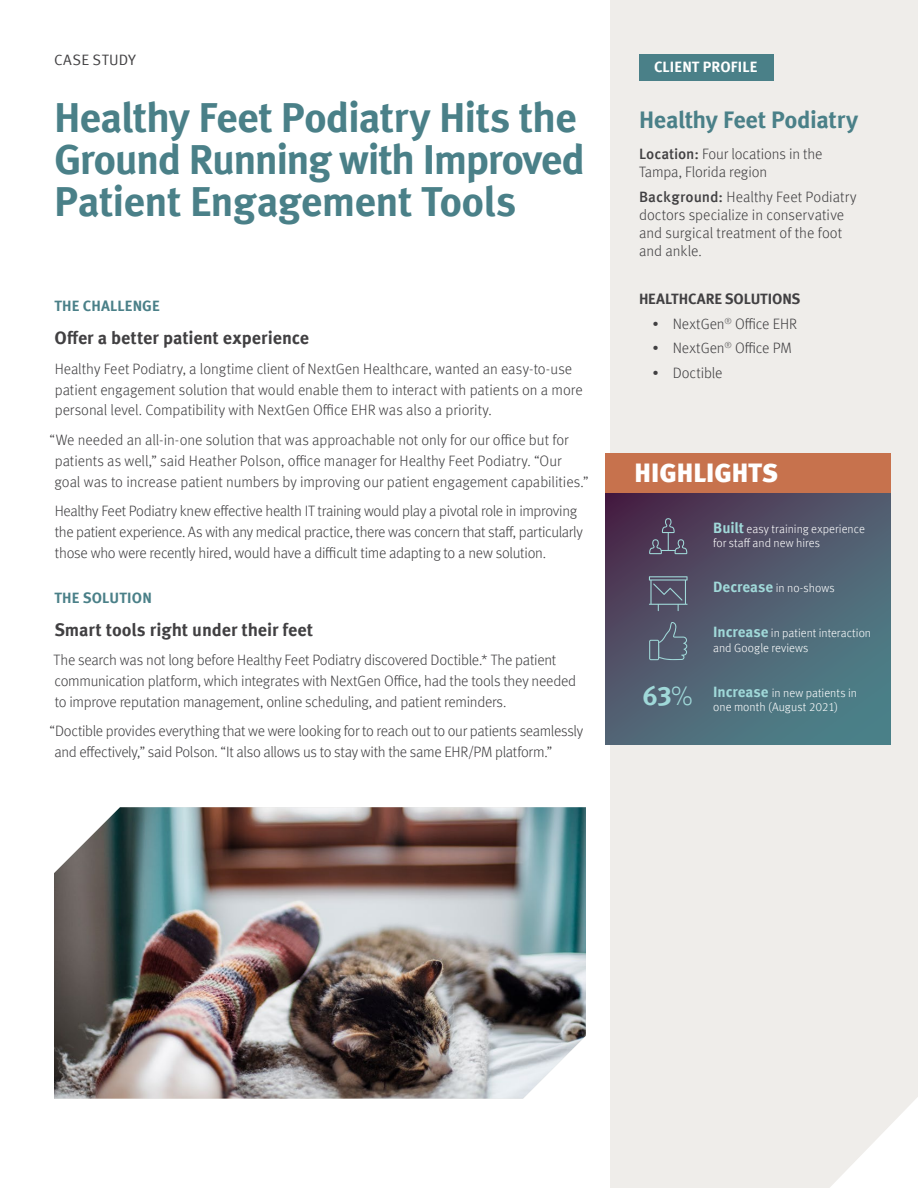
<style>
.page{position:relative;width:918px;height:1188px;background:#fff}
.page>*{position:absolute;margin:0;border:0;box-sizing:border-box;transform-origin:0 0}
.t1{font:700 42px/42px "Meta Offc";letter-spacing:-.03em;color:#4a8088}
.t2{font:700 27px "Meta Offc";color:#a0d9d9}
.t3{font:900 26.25px "Meta Offc";color:#fff}
.t4{font:700 24px "Meta Offc";letter-spacing:-.015em;color:#4a8088}
.t5{font:700 18px "Meta Offc";letter-spacing:-.005em;color:#414042}
.t6{font:300 15px/20.7px "Meta Offc";letter-spacing:-.01em;color:#414042}
.t7{font:700 15px "Meta Offc";letter-spacing:.01em;color:#4a8088}
.t8{font:700 15px "Meta Offc";letter-spacing:-.01em;color:#414042}
.t9{font:700 15px "Meta Offc";letter-spacing:.01em;color:#fff}
.t10{font:15px "Meta Offc Norm";letter-spacing:.025em;color:#414042}
.t11{font:300 12px/14.4px "Meta Offc";color:#fff}
.s1{font-weight:500}
.s2{font-weight:700;font-size:15px;color:#a0d9d9}
.s3{font-weight:300}
</style>
<div class="page">
<div style="left:610px;top:0;width:308px;height:1188px;background:#efedea"></div>
<div style="left:639px;top:54px;width:134px;height:26px;background:#4a8088"></div>
<svg style="left:606px;top:493px;width:285px;height:251px;background:#4f5e70"></svg>
<div style="left:606px;top:454px;width:285px;height:39px;background:#c7724d"></div>
<svg style="left:830px;top:1097px;width:88px;height:91px"></svg>
<svg style="left:649px;top:622px;width:38px;height:38px"></svg>
<svg style="left:649px;top:518px;width:38px;height:36px"></svg>
<img style="left:54px;top:807px;width:532px;height:292px">
<svg style="left:649px;top:576px;width:39px;height:35px"></svg>
<p class="t10" style="left:54px;top:52px;width:84px">CASE STUDY</p>
<p class="t9" style="left:654px;top:58px;width:105px">CLIENT PROFILE</p>
<h1 class="t1" style="left:54px;top:98px;width:532px">Healthy Feet Podiatry Hits the<br>Ground Running with Improved<br>Patient Engagement Tools</h1>
<h3 class="t4" style="left:639px;top:105px;width:221px">Healthy Feet Podiatry</h3>
<p class="t6" style="left:639px;top:145px;width:185px;line-height:18px"><span class="s1">Location:</span> Four locations in the<br>Tampa, Florida region</p>
<p class="t6" style="left:639px;top:188px;width:219px;line-height:18px"><span class="s1">Background:</span> Healthy Feet Podiatry doctors specialize in conservative and surgical treatment of the foot and ankle.</p>
<p class="t8" style="left:639px;top:290px;width:163px">HEALTHCARE SOLUTIONS</p>
<p class="t6" style="left:652px;top:313px;width:146px">• NextGen<sup>®</sup> Office EHR</p>
<p class="t6" style="left:653px;top:338px;width:141px">• NextGen<sup>®</sup> Office PM</p>
<p class="t6" style="left:653px;top:363px;width:71px">• Doctible</p>
<p class="t7" style="left:54px;top:297px;width:107px">THE CHALLENGE</p>
<p class="t5" style="left:55px;top:327px;width:256px">Offer a better patient experience</p>
<p class="t6" style="left:55px;top:359px;width:529px">Healthy Feet Podiatry, a longtime client of NextGen Healthcare, wanted an easy-to-use patient engagement solution that would enable them to interact with patients on a more personal level. Compatibility with NextGen Office EHR was also a priority.</p>
<p class="t6" style="left:55px;top:430px;width:536px;text-indent:-5px">“We needed an all-in-one solution that was approachable not only for our office but for patients as well,” said Heather Polson, office manager for Healthy Feet Podiatry. “Our goal was to increase patient numbers by improving our patient engagement capabilities.”</p>
<p class="t6" style="left:55px;top:501px;width:530px">Healthy Feet Podiatry knew effective health IT training would play a pivotal role in improving the patient experience. As with any medical practice, there was concern that staff, particularly those who were recently hired, would have a difficult time adapting to a new solution.</p>
<p class="t7" style="left:54px;top:588px;width:99px">THE SOLUTION</p>
<p class="t5" style="left:54px;top:619px;width:260px">Smart tools right under their feet</p>
<p class="t6" style="left:54px;top:650px;width:524px">The search was not long before Healthy Feet Podiatry discovered Doctible.* The patient communication platform, which integrates with NextGen Office, had the tools they needed to improve reputation management, online scheduling, and patient reminders.</p>
<p class="t6" style="left:54px;top:721px;width:530px;text-indent:-5px">“Doctible provides everything that we were looking for to reach out to our patients seamlessly and effectively,” said Polson. “It also allows us to stay with the same EHR/PM platform.”</p>
<h3 class="t3" style="left:635px;top:457px;width:145px">HIGHLIGHTS</h3>
<p class="t11" style="left:713px;top:522px;width:153px"><span class="s2">Built</span> easy training experience for staff and new hires</p>
<p class="t11" style="left:713px;top:581px;width:123px"><span class="s2">Decrease</span> in no-shows</p>
<p class="t11" style="left:713px;top:626px;width:159px"><span class="s2">Increase</span> in patient interaction and Google reviews</p>
<p class="t11" style="left:713px;top:686px;width:145px"><span class="s2">Increase</span> in new patients in one month (August 2021)</p>
<h2 class="t2" style="left:642px;top:679px;width:52px">63<span class="s3">%</span></h2>
</div>
